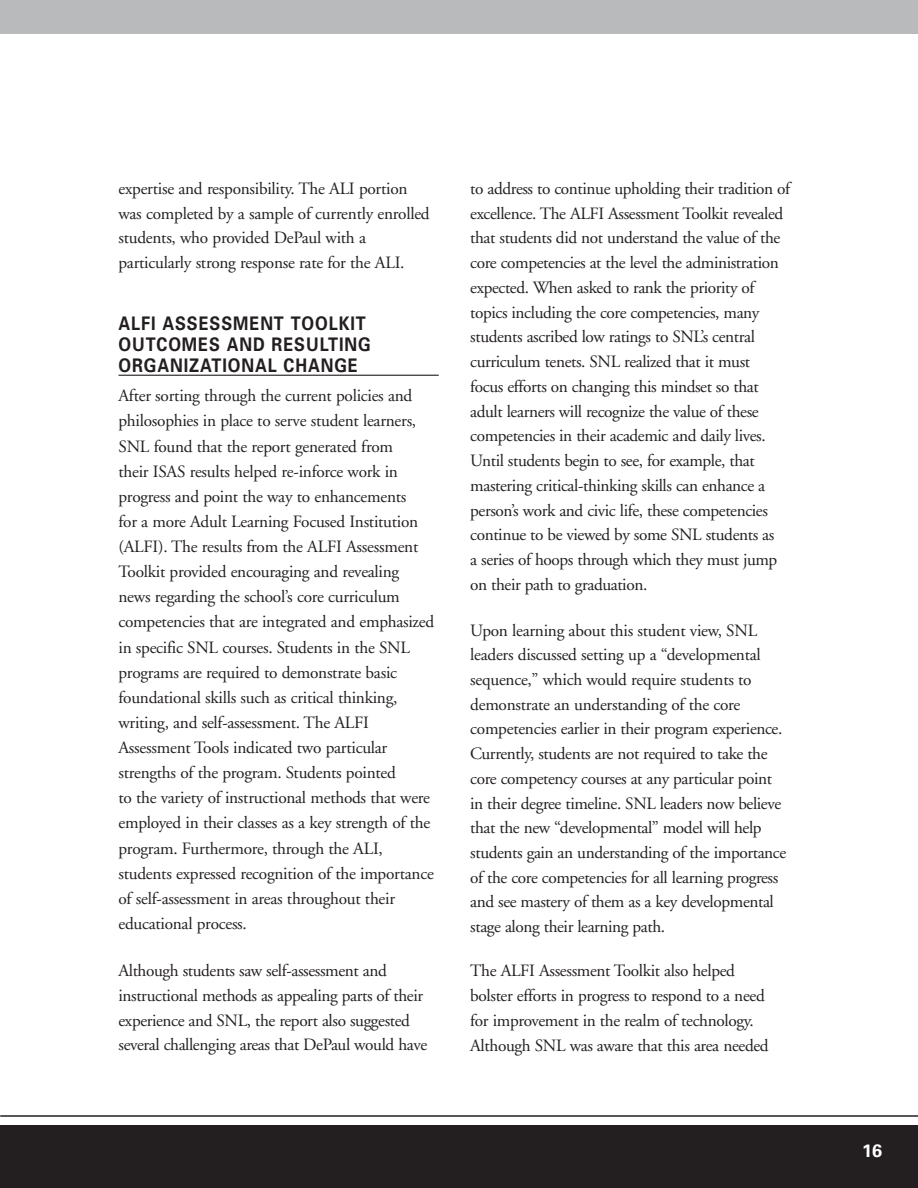
<style>
.page{position:relative;width:918px;height:1188px;background:#fff}
.page>*{position:absolute;margin:0;border:0;box-sizing:border-box;transform-origin:0 0}
.t1{font:700 18.75px/21px "Univers";letter-spacing:.055em;color:#231f20;scale:.87 1}
.t2{font:700 18px "Univers";color:#fff}
.t3{font:17.25px/24.8px "Adobe Garamond";letter-spacing:-.02em;color:#231f20}
</style>
<div class="page">
<div style="left:0;top:1125px;width:918px;height:63px;background:#231f20"></div>
<hr style="left:0;top:1115px;width:918px;height:2px;background:#231f20">
<div style="left:0;top:0;width:918px;height:34px;background:#b8babc"></div>
<hr style="left:118px;top:375px;width:321px;height:1px;background:#231f20">
<p class="t3" style="left:118px;top:178px;width:313px">expertise and responsibility. The ALI portion was completed by a sample of currently enrolled students, who provided DePaul with a particularly strong response rate for the ALI.</p>
<p class="t1" style="left:118px;top:314px;width:291px">ALFI ASSESSMENT TOOLKIT<br>OUTCOMES AND RESULTING<br>ORGANIZATIONAL CHANGE</p>
<p class="t3" style="left:118px;top:385px;width:317px">After sorting through the current policies and philosophies in place to serve student learners, SNL found that the report generated from<br>their ISAS results helped re-inforce work in progress and point the way to enhancements<br>for a more Adult Learning Focused Institution (ALFI). The results from the ALFI Assessment Toolkit provided encouraging and revealing news regarding the school’s core curriculum competencies that are integrated and emphasized in specific SNL courses. Students in the SNL programs are required to demonstrate basic foundational skills such as critical thinking, writing, and self-assessment. The ALFI Assessment Tools indicated two particular strengths of the program. Students pointed<br>to the variety of instructional methods that were employed in their classes as a key strength of the program. Furthermore, through the ALI, students expressed recognition of the importance of self-assessment in areas throughout their educational process.</p>
<p class="t3" style="left:118px;top:960px;width:310px">Although students saw self-assessment and instructional methods as appealing parts of their experience and SNL, the report also suggested several challenging areas that DePaul would have</p>
<p class="t3" style="left:470px;top:178px;width:321px">to address to continue upholding their tradition of excellence. The ALFI Assessment Toolkit revealed that students did not understand the value of the core competencies at the level the administration expected. When asked to rank the priority of topics including the core competencies, many students ascribed low ratings to SNL’s central curriculum tenets. SNL realized that it must<br>focus efforts on changing this mindset so that adult learners will recognize the value of these competencies in their academic and daily lives.<br>Until students begin to see, for example, that mastering critical-thinking skills can enhance a person’s work and civic life, these competencies continue to be viewed by some SNL students as<br>a series of hoops through which they must jump on their path to graduation.</p>
<p class="t3" style="left:470px;top:619px;width:318px">Upon learning about this student view, SNL leaders discussed setting up a “developmental sequence,” which would require students to demonstrate an understanding of the core competencies earlier in their program experience.<br>Currently, students are not required to take the core competency courses at any particular point in their degree timeline. SNL leaders now believe that the new “developmental” model will help students gain an understanding of the importance of the core competencies for all learning progress and see mastery of them as a key developmental stage along their learning path.</p>
<p class="t3" style="left:470px;top:960px;width:300px">The ALFI Assessment Toolkit also helped bolster efforts in progress to respond to a need for improvement in the realm of technology.<br>Although SNL was aware that this area needed</p>
<p class="t2" style="left:862px;top:1144px;width:22px">16</p>
</div>
